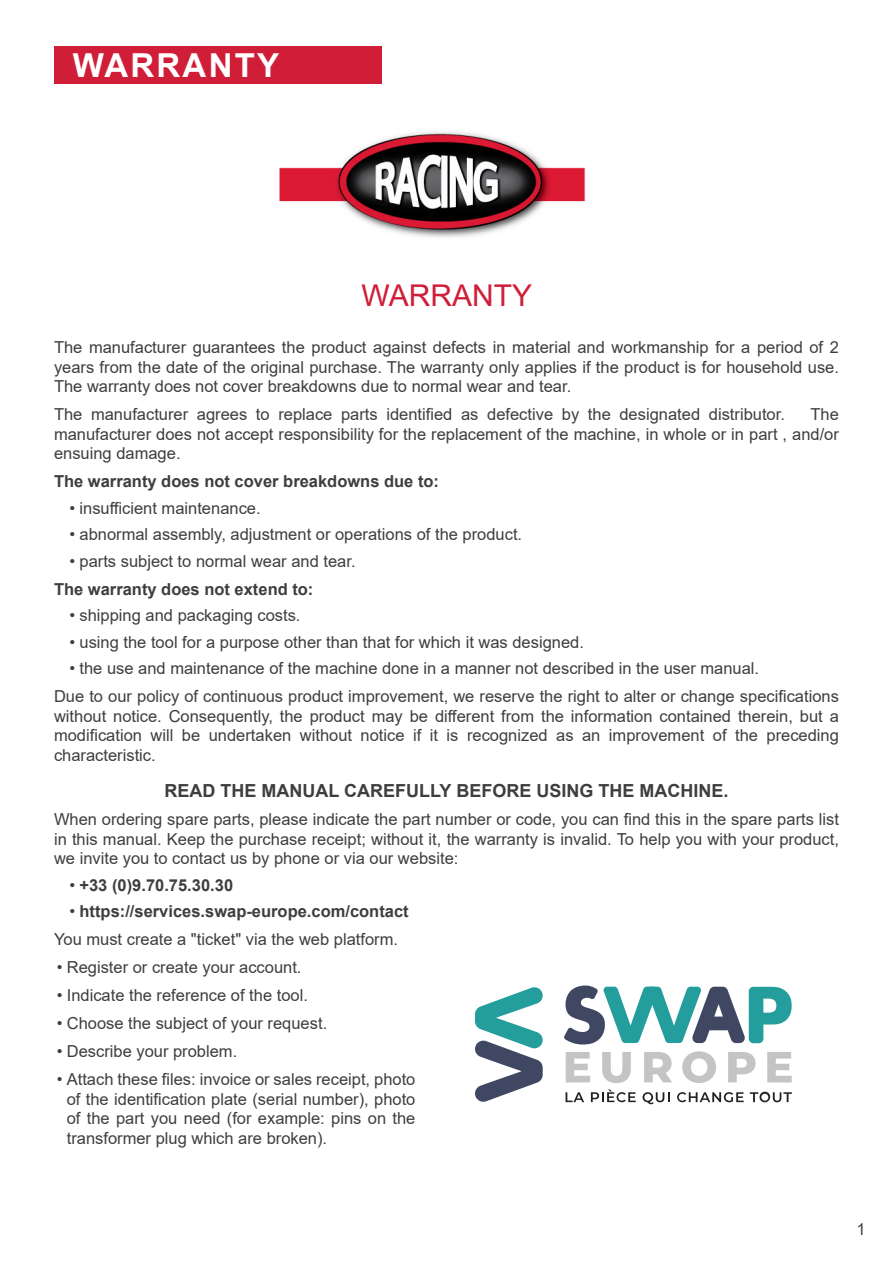
<style>
.page{position:relative;width:893px;height:1263px;background:#fff}
.page>*{position:absolute;margin:0;border:0;box-sizing:border-box;transform-origin:0 0}
.t1{font:700 33px "Arial";letter-spacing:.07em;color:#fff}
.Couv_red{font:30px "Arial";color:#d01e39}
.Subtitle{font:700 18px "Arial";color:#3e3e3f}
.texts{font:16.5px/19.5px "Arial";color:#3e3e3f;text-align:justify}
.texts-2{font:700 16.5px "Arial";color:#3e3e3f}
.s1{font-weight:400}
</style>
<div class="page">
<div style="left:54px;top:46px;width:327px;height:38px;background:#d01e39"></div>
<svg style="left:475px;top:987px;width:68px;height:115px"></svg>
<svg style="left:566px;top:1092px;width:18px;height:10px"></svg>
<svg style="left:591px;top:1089px;width:45px;height:14px"></svg>
<svg style="left:642px;top:1092px;width:28px;height:12px"></svg>
<svg style="left:677px;top:1092px;width:67px;height:11px"></svg>
<svg style="left:750px;top:1091px;width:42px;height:11px"></svg>
<svg style="left:566px;top:1052px;width:24px;height:30px"></svg>
<svg style="left:602px;top:1052px;width:29px;height:31px"></svg>
<svg style="left:644px;top:1052px;width:28px;height:30px"></svg>
<svg style="left:682px;top:1051px;width:34px;height:32px"></svg>
<svg style="left:728px;top:1052px;width:28px;height:30px"></svg>
<svg style="left:767px;top:1052px;width:25px;height:30px"></svg>
<svg style="left:564px;top:985px;width:228px;height:59px"></svg>
<img style="left:279px;top:131px;width:307px;height:107px">
<h1 class="t1" style="left:73px;top:42px;width:208px">WARRANTY</h1>
<p class="Couv_red" style="left:361px;top:274px;width:172px">WARRANTY</p>
<p class="texts" style="left:54px;top:337px;width:786px">The manufacturer guarantees the product against defects in material and workmanship for a period of 2 years from the date of the original purchase. The warranty only applies if the product is for household use.<br>The warranty does not cover breakdowns due to normal wear and tear.</p>
<p class="texts" style="left:54px;top:404px;width:732px">The manufacturer agrees to replace parts identified as defective by the designated distributor.</p>
<p class="texts" style="left:54px;top:404px;width:786px;text-indent:756px">The manufacturer does not accept responsibility for the replacement of the machine, in whole or in part , and/or ensuing damage.</p>
<p class="texts-2" style="left:54px;top:470px;width:387px">The warranty does not cover breakdowns due to:</p>
<p class="texts" style="left:69px;top:498px;width:193px">• insufficient maintenance.</p>
<p class="texts" style="left:69px;top:524px;width:454px">• abnormal assembly, adjustment or operations of the product.</p>
<p class="texts" style="left:69px;top:551px;width:288px">• parts subject to normal wear and tear.</p>
<p class="texts-2" style="left:54px;top:577px;width:261px">The warranty does not extend to:</p>
<p class="texts" style="left:69px;top:605px;width:233px">• shipping and packaging costs.</p>
<p class="texts" style="left:69px;top:632px;width:516px">• using the tool for a purpose other than that for which it was designed.</p>
<p class="texts" style="left:69px;top:658px;width:691px">• the use and maintenance of the machine done in a manner not described in the user manual.</p>
<p class="texts" style="left:54px;top:686px;width:786px">Due to our policy of continuous product improvement, we reserve the right to alter or change specifications without notice. Consequently, the product may be different from the information contained therein, but a modification will be undertaken without notice if it is recognized as an improvement of the preceding characteristic.</p>
<p class="Subtitle" style="left:165px;top:778px;width:565px">READ THE MANUAL CAREFULLY BEFORE USING THE MACHINE.</p>
<p class="texts" style="left:54px;top:809px;width:786px">When ordering spare parts, please indicate the part number or code, you can find this in the spare parts list in this manual. Keep the purchase receipt; without it, the warranty is invalid. To help you with your product, we invite you to contact us by phone or via our website:</p>
<p class="texts-2" style="left:69px;top:873px;width:165px"><span class="s1">•</span> +33 (0)9.70.75.30.30</p>
<p class="texts-2" style="left:69px;top:900px;width:341px"><span class="s1">•</span> https://services.swap-europe.com/contact</p>
<p class="texts" style="left:54px;top:929px;width:346px">You must create a "ticket" via the web platform.</p>
<p class="texts" style="left:57px;top:957px;width:246px">• Register or create your account.</p>
<p class="texts" style="left:57px;top:985px;width:253px">• Indicate the reference of the tool.</p>
<p class="texts" style="left:57px;top:1013px;width:272px">• Choose the subject of your request.</p>
<p class="texts" style="left:57px;top:1041px;width:182px">• Describe your problem.</p>
<p class="texts" style="left:67px;top:1069px;width:350px;text-indent:-10px">• Attach these files: invoice or sales receipt, photo of the identification plate (serial number), photo of the part you need (for example: pins on the transformer plug which are broken).</p>
<p class="texts" style="left:856px;top:1219px;width:11px">1</p>
</div>
